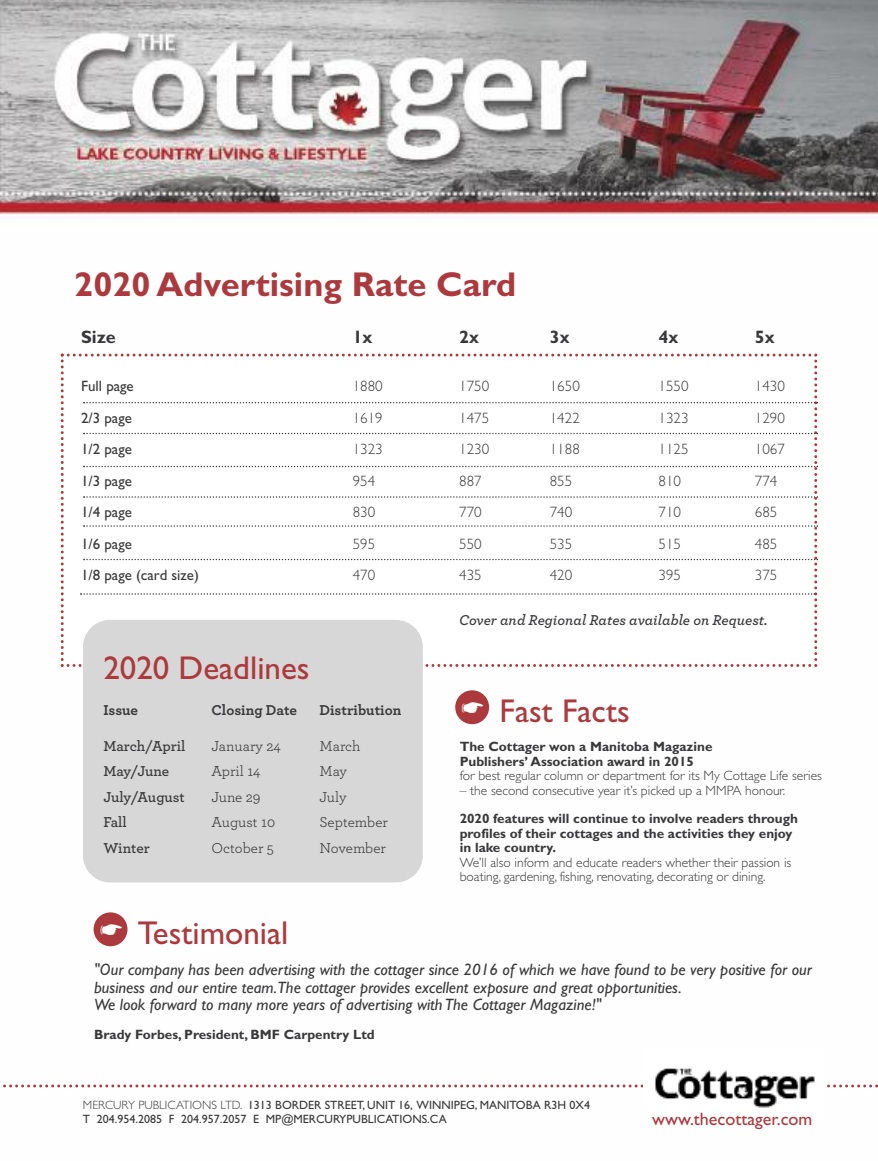
<style>
.page{position:relative;width:878px;height:1161px;background:#fff}
.page>*{position:absolute;margin:0;border:0;box-sizing:border-box;transform-origin:0 0}
.t1{font:700 34.5px "Gill Sans";color:#ab393d}
.t2{font:33px "Gill Sans Std";color:#ab393d}
.t3{font:18px "Gill Sans Std";color:#ab393d}
.t4{font:700 18px "Gill Sans";color:#39383a}
.t5{font:italic 16.5px/17.4px "Gill Sans";color:#39383a}
.t6{font:300 15px "Gill Sans";color:#39383a}
.t7{font:15px "Archer";color:#39383a}
.t8{font:15px "Gill Sans";color:#39383a}
.t9{font:italic 600 15px "Archer";color:#39383a}
.t10{font:600 15px "Archer";letter-spacing:-.005em;color:#39383a}
.t11{font:700 15px "Archer";color:#39383a}
.t12{font:300 13.5px/14.4px "Gill Sans";color:#39383a}
.t13{font:700 13.5px/14.4px "Gill Sans";color:#39383a}
.t14{font:12px/14.4px "Gill Sans";color:#39383a}
.s1{font-weight:300}
</style>
<div class="page">
<img style="left:0;top:0;width:878px;height:947px">
<svg style="left:3px;top:1084px;width:875px;height:4px"></svg>
<div style="left:643px;top:1049px;width:181px;height:71px;background:#fff"></div>
<img style="left:655px;top:1068px;width:160px;height:40px">
<svg style="left:61px;top:354px;width:757px;height:313px"></svg>
<div style="left:83px;top:620px;width:340px;height:262px;background:#d7d7d7;border-radius:27px"></div>
<div style="left:455px;top:690px;width:34px;height:34px;background:#ab393d;border-radius:50%"></div>
<div style="left:94px;top:912px;width:33px;height:34px;background:#ab393d;border-radius:50%"></div>
<h1 class="t1" style="left:74px;top:271px;width:443px">2020 Advertising Rate Card</h1>
<p class="t4" style="left:81px;top:330px;width:36px">Size</p>
<p class="t4" style="left:353px;top:330px;width:21px">1x</p>
<p class="t4" style="left:459px;top:330px;width:21px">2x</p>
<p class="t4" style="left:550px;top:330px;width:21px">3x</p>
<p class="t4" style="left:658px;top:330px;width:21px">4x</p>
<p class="t4" style="left:754px;top:330px;width:21px">5x</p>
<p class="t8" style="left:81px;top:380px;width:54px">Full page</p>
<p class="t6" style="left:353px;top:380px;width:31px">1880</p>
<p class="t6" style="left:459px;top:380px;width:31px">1750</p>
<p class="t6" style="left:550px;top:380px;width:31px">1650</p>
<p class="t6" style="left:658px;top:380px;width:31px">1550</p>
<p class="t6" style="left:754px;top:380px;width:31px">1430</p>
<p class="t8" style="left:81px;top:412px;width:52px">2/3 page</p>
<p class="t6" style="left:353px;top:412px;width:31px">1619</p>
<p class="t6" style="left:459px;top:412px;width:31px">1475</p>
<p class="t6" style="left:550px;top:412px;width:31px">1422</p>
<p class="t6" style="left:658px;top:412px;width:31px">1323</p>
<p class="t6" style="left:754px;top:412px;width:31px">1290</p>
<p class="t8" style="left:81px;top:443px;width:52px">1/2 page</p>
<p class="t6" style="left:353px;top:443px;width:31px">1323</p>
<p class="t6" style="left:459px;top:443px;width:32px">1230</p>
<p class="t6" style="left:550px;top:443px;width:31px">1188</p>
<p class="t6" style="left:658px;top:443px;width:31px">1125</p>
<p class="t6" style="left:754px;top:443px;width:31px">1067</p>
<p class="t8" style="left:81px;top:475px;width:52px">1/3 page</p>
<p class="t6" style="left:353px;top:475px;width:24px">954</p>
<p class="t6" style="left:459px;top:475px;width:24px">887</p>
<p class="t6" style="left:550px;top:475px;width:24px">855</p>
<p class="t6" style="left:658px;top:475px;width:24px">810</p>
<p class="t6" style="left:754px;top:475px;width:24px">774</p>
<p class="t8" style="left:81px;top:506px;width:52px">1/4 page</p>
<p class="t6" style="left:353px;top:506px;width:24px">830</p>
<p class="t6" style="left:459px;top:506px;width:24px">770</p>
<p class="t6" style="left:550px;top:506px;width:24px">740</p>
<p class="t6" style="left:658px;top:506px;width:24px">710</p>
<p class="t6" style="left:754px;top:506px;width:24px">685</p>
<p class="t8" style="left:81px;top:538px;width:52px">1/6 page</p>
<p class="t6" style="left:353px;top:538px;width:24px">595</p>
<p class="t6" style="left:459px;top:538px;width:24px">550</p>
<p class="t6" style="left:550px;top:538px;width:24px">535</p>
<p class="t6" style="left:658px;top:538px;width:24px">515</p>
<p class="t6" style="left:754px;top:538px;width:24px">485</p>
<p class="t8" style="left:81px;top:569px;width:119px">1/8 page (card size)</p>
<p class="t6" style="left:353px;top:569px;width:24px">470</p>
<p class="t6" style="left:459px;top:569px;width:24px">435</p>
<p class="t6" style="left:550px;top:569px;width:24px">420</p>
<p class="t6" style="left:658px;top:569px;width:24px">395</p>
<p class="t6" style="left:754px;top:569px;width:24px">375</p>
<p class="t9" style="left:459px;top:615px;width:310px">Cover and Regional Rates available on Request.</p>
<h2 class="t2" style="left:103px;top:655px;width:208px">2020 Deadlines</h2>
<p class="t11" style="left:103px;top:705px;width:36px">Issue</p>
<p class="t11" style="left:211px;top:705px;width:87px">Closing Date</p>
<p class="t11" style="left:319px;top:705px;width:83px">Distribution</p>
<p class="t10" style="left:103px;top:741px;width:84px">March/April</p>
<p class="t7" style="left:211px;top:741px;width:71px">January 24</p>
<p class="t7" style="left:319px;top:741px;width:42px">March</p>
<p class="t10" style="left:103px;top:767px;width:67px">May/June</p>
<p class="t7" style="left:211px;top:767px;width:51px">April 14</p>
<p class="t7" style="left:319px;top:767px;width:29px">May</p>
<p class="t10" style="left:103px;top:792px;width:83px">July/August</p>
<p class="t7" style="left:211px;top:792px;width:51px">June 29</p>
<p class="t7" style="left:319px;top:792px;width:29px">July</p>
<p class="t10" style="left:103px;top:818px;width:25px">Fall</p>
<p class="t7" style="left:211px;top:818px;width:65px">August 10</p>
<p class="t7" style="left:319px;top:818px;width:70px">September</p>
<p class="t10" style="left:103px;top:843px;width:48px">Winter</p>
<p class="t7" style="left:211px;top:843px;width:64px">October 5</p>
<p class="t7" style="left:319px;top:843px;width:68px">November</p>
<h2 class="t2" style="left:499px;top:698px;width:132px">Fast Facts</h2>
<p class="t13" style="left:459px;top:741px;width:254px">The Cottager won a Manitoba Magazine<br>Publishers’ Association award in 2015</p>
<p class="t12" style="left:459px;top:770px;width:364px">for best regular column or department for its My Cottage Life series</p>
<p class="t12" style="left:459px;top:784px;width:327px">– the second consecutive year it’s picked up a MMPA honour.</p>
<p class="t13" style="left:459px;top:813px;width:340px">2020 features will continue to involve readers through profiles of their cottages and the activities they enjoy in lake country.</p>
<p class="t12" style="left:459px;top:856px;width:333px">We’ll also inform and educate readers whether their passion is boating, gardening, fishing, renovating, decorating or dining.</p>
<h2 class="t2" style="left:138px;top:920px;width:152px">Testimonial</h2>
<p class="t5" style="left:94px;top:963px;width:719px">"Our company has been advertising with the cottager since 2016 of which we have found to be very positive for our business and our entire team.The cottager provides excellent exposure and great opportunities.<br>We look forward to many more years of advertising with The Cottager Magazine!"</p>
<p class="t13" style="left:94px;top:1029px;width:282px">Brady Forbes, President, BMF Carpentry Ltd</p>
<p class="t14" style="left:83px;top:1099px;width:508px"><span class="s1">MERCURY PUBLICATIONS LTD.</span> 1313 BORDER STREET, UNIT 16, WINNIPEG, MANITOBA R3H 0X4<br>T 204.954.2085 F 204.957.2057 E MP@MERCURYPUBLICATIONS.CA</p>
<p class="t3" style="left:652px;top:1112px;width:162px">www.thecottager.com</p>
</div>
